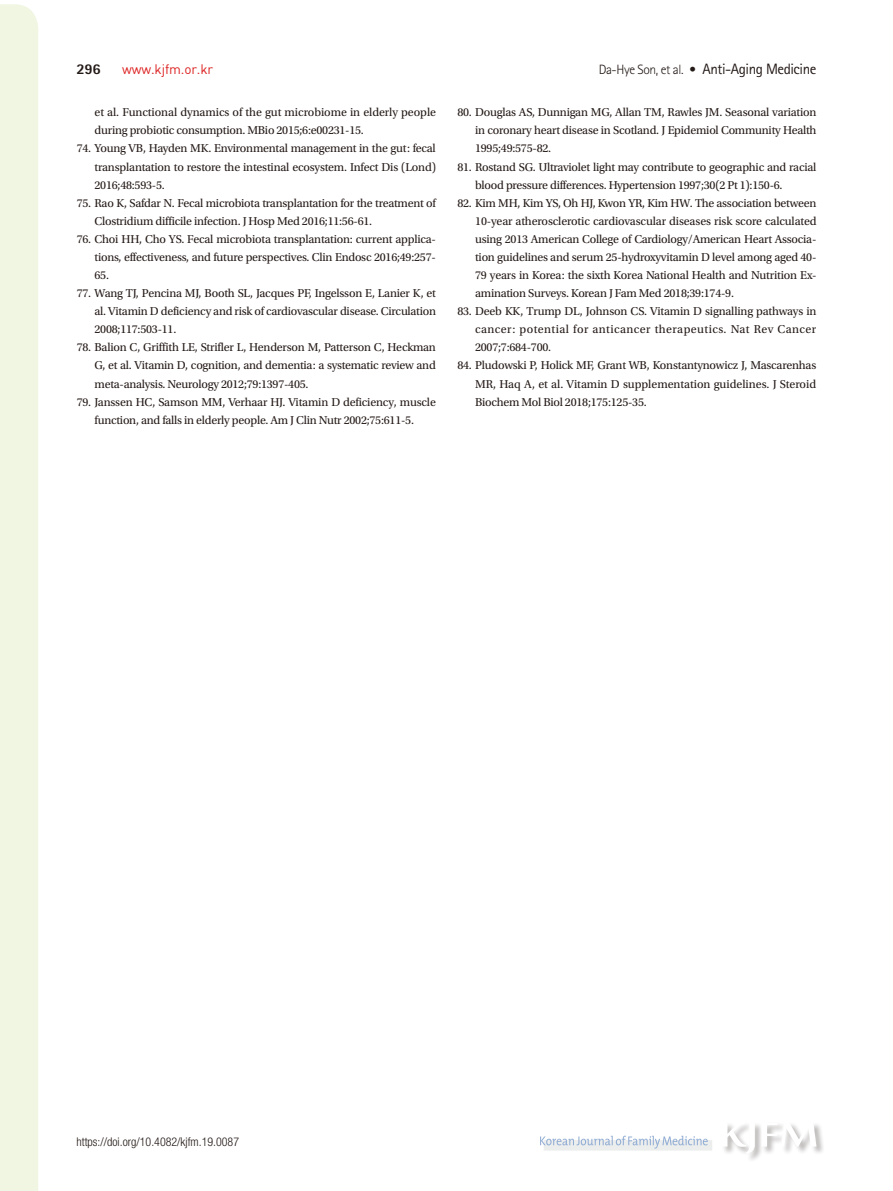
<style>
.page{position:relative;width:893px;height:1191px;background:#fff}
.page>*{position:absolute;margin:0;border:0;box-sizing:border-box;transform-origin:0 0}
.t1{font:15px "Rotis Sans Serif Std";letter-spacing:-.03em;color:#231916}
.t2{font:800 15px "Rotis Sans Serif Std";color:#231916}
.t3{font:13.5px "Dinreg";letter-spacing:-.01em;color:#dd2424}
.제목{font:12px/18px "Utopia Std";letter-spacing:-.02em;color:#231916;text-align:justify}
.t4{font:300 condensed 12px "Helvetica Neue LT Std";color:#231916}
.s1{font-weight:300;font-size:13.5px}
</style>
<div class="page">
<div style="left:0;top:4px;width:38px;height:1187px;background:#f0f6e2"></div>
<div style="left:721px;top:1122px;width:104px;height:40px;background:#231916;opacity:.3"></div>
<svg style="left:722px;top:1122px;width:94px;height:32px"></svg>
<div style="left:544px;top:1140px;width:168px;height:10px;background:#eceded"></div>
<svg style="left:540px;top:1135px;width:168px;height:13px"></svg>
<p class="t2" style="left:77px;top:60px;width:26px">296</p>
<p class="t3" style="left:122px;top:61px;width:93px">www.kjfm.or.kr</p>
<p class="t1" style="left:599px;top:60px;width:219px"><span class="s1">Da-Hye Son, et al. •</span> Anti-Aging Medicine</p>
<p class="제목" style="left:95px;top:104px;width:343px">et al. Functional dynamics of the gut microbiome in elderly people during probiotic consumption. MBio 2015;6:e00231-15.</p>
<p class="제목" style="left:95px;top:140px;width:343px;text-indent:-18px">74. Young VB, Hayden MK. Environmental management in the gut: fecal transplantation to restore the intestinal ecosystem. Infect Dis (Lond)<br>2016;48:593-5.</p>
<p class="제목" style="left:95px;top:194px;width:343px;text-indent:-18px">75. Rao K, Safdar N. Fecal microbiota transplantation for the treatment of<br>Clostridium difficile infection. J Hosp Med 2016;11:56-61.</p>
<p class="제목" style="left:95px;top:230px;width:343px;text-indent:-18px">76. Choi HH, Cho YS. Fecal microbiota transplantation: current applica&shy;tions, effectiveness, and future perspectives. Clin Endosc 2016;49:257- 65.</p>
<p class="제목" style="left:95px;top:284px;width:343px;text-indent:-18px">77. Wang TJ, Pencina MJ, Booth SL, Jacques PF, Ingelsson E, Lanier K, et al. Vitamin D deficiency and risk of cardiovascular disease. Circulation 2008;117:503-11.</p>
<p class="제목" style="left:95px;top:338px;width:343px;text-indent:-18px">78. Balion C, Griffith LE, Strifler L, Henderson M, Patterson C, Heckman G, et al. Vitamin D, cognition, and dementia: a systematic review and meta-analysis. Neurology 2012;79:1397-405.</p>
<p class="제목" style="left:77px;top:393px;width:361px;text-align:center">79. Janssen HC, Samson MM, Verhaar HJ. Vitamin D deficiency, muscle function, and falls in elderly people. Am J Clin Nutr 2002;75:611-5.</p>
<p class="제목" style="left:475px;top:104px;width:343px;text-indent:-18px">80. Douglas AS, Dunnigan MG, Allan TM, Rawles JM. Seasonal variation in coronary heart disease in Scotland. J Epidemiol Community Health 1995;49:575-82.</p>
<p class="제목" style="left:475px;top:158px;width:343px;text-indent:-18px">81. Rostand SG. Ultraviolet light may contribute to geographic and racial blood pressure differences. Hypertension 1997;30(2 Pt 1):150-6.</p>
<p class="제목" style="left:475px;top:194px;width:343px;text-indent:-18px">82. Kim MH, Kim YS, Oh HJ, Kwon YR, Kim HW. The association between 10-year atherosclerotic cardiovascular diseases risk score calculated using 2013 American College of Cardiology/American Heart Associa&shy;tion guidelines and serum 25-hydroxyvitamin D level among aged 40- 79 years in Korea: the sixth Korea National Health and Nutrition Ex&shy;amination Surveys. Korean J Fam Med 2018;39:174-9.</p>
<p class="제목" style="left:475px;top:302px;width:343px;text-indent:-18px">83. Deeb KK, Trump DL, Johnson CS. Vitamin D signalling pathways in cancer: potential for anticancer therapeutics. Nat Rev Cancer 2007;7:684-700.</p>
<p class="제목" style="left:475px;top:357px;width:343px;text-indent:-18px">84. Pludowski P, Holick MF, Grant WB, Konstantynowicz J, Mascarenhas MR, Haq A, et al. Vitamin D supplementation guidelines. J Steroid Biochem Mol Biol 2018;175:125-35.</p>
<p class="t4" style="left:77px;top:1134px;width:164px">https://doi.org/10.4082/kjfm.19.0087</p>
</div>
